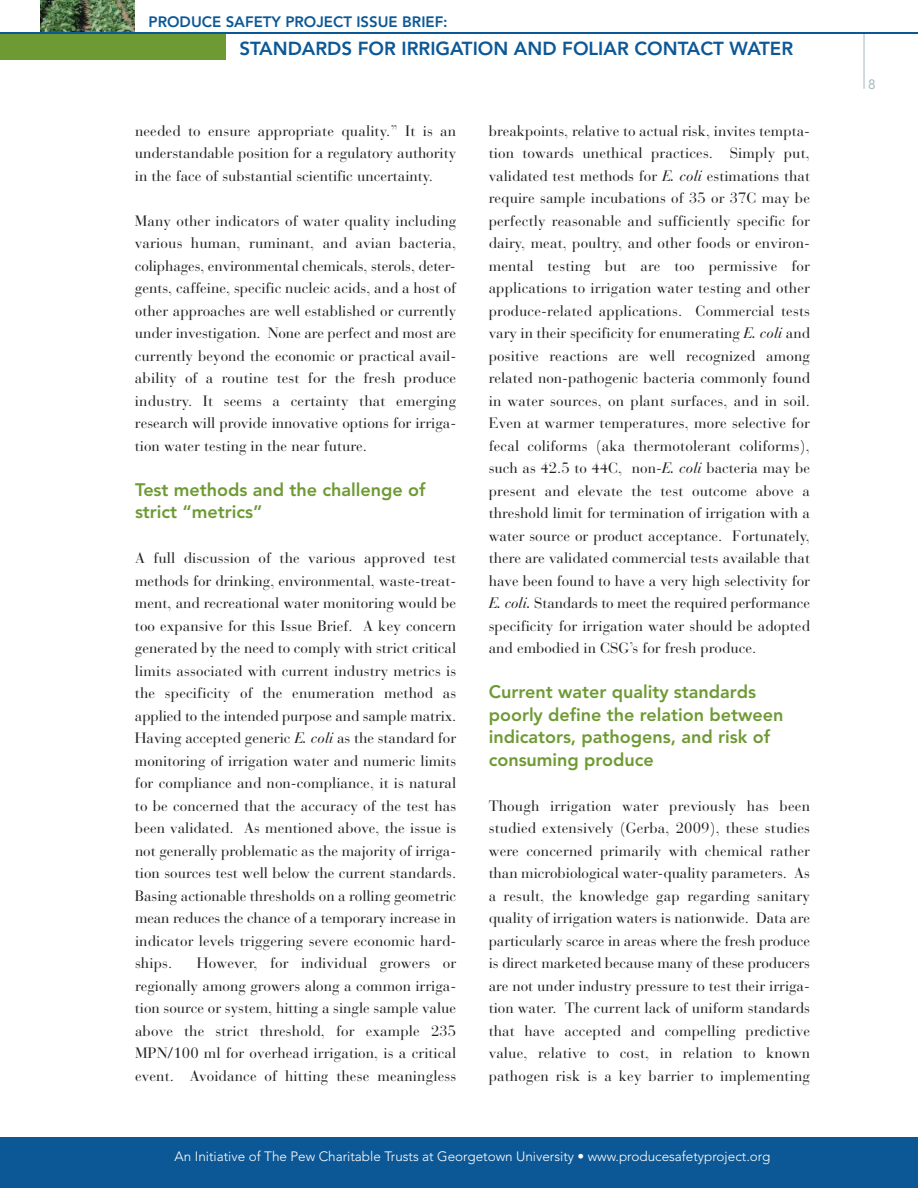
<style>
.page{position:relative;width:918px;height:1188px;background:#fff}
.page>*{position:absolute;margin:0;border:0;box-sizing:border-box;transform-origin:0 0}
.t1{font:800 18.75px "Avenir";color:#0c5896}
.t2{font:800 18px/22.5px "Avenir";color:#6e9a34}
.t3{font:15px/22.5px "Bauer Bodoni";letter-spacing:.005em;color:#231f20;text-align:justify}
.t4{font:800 15px "Avenir";color:#0c5896}
.t5{font:300 13.5px "Avenir";color:#fff}
.t6{font:13.5px "Avenir";color:#a4b7ba}
.s1{font-style:italic}
</style>
<div class="page">
<img style="left:41px;top:0;width:94px;height:32px">
<hr style="left:864px;top:33px;width:1px;height:56px;background:#a4b7ba">
<div style="left:0;top:1137px;width:918px;height:51px;background:#0c5896"></div>
<hr style="left:0;top:32px;width:918px;height:2px;background:#0c5896">
<div style="left:0;top:34px;width:226px;height:25px;background:#6e9a34"></div>
<p class="t4" style="left:149px;top:16px;width:301px">PRODUCE SAFETY PROJECT ISSUE BRIEF:</p>
<p class="t1" style="left:239px;top:41px;width:555px">STANDARDS FOR IRRIGATION AND FOLIAR CONTACT WATER</p>
<p class="t3" style="left:135px;top:121px;width:323px">needed to ensure appropriate quality.” It is an understandable position for a regulatory authority in the face of substantial scientific uncertainty.</p>
<p class="t3" style="left:135px;top:211px;width:323px">Many other indicators of water quality including various human, ruminant, and avian bacteria, coliphages, environmental chemicals, sterols, deter&shy;gents, caffeine, specific nucleic acids, and a host of other approaches are well established or currently under investigation. None are perfect and most are currently beyond the economic or practical avail&shy;ability of a routine test for the fresh produce industry. It seems a certainty that emerging research will provide innovative options for irriga&shy;tion water testing in the near future.</p>
<p class="t2" style="left:135px;top:480px;width:292px">Test methods and the challenge of strict “metrics”</p>
<p class="t3" style="left:135px;top:549px;width:323px">A full discussion of the various approved test methods for drinking, environmental, waste-treat&shy;ment, and recreational water monitoring would be too expansive for this Issue Brief. A key concern generated by the need to comply with strict critical limits associated with current industry metrics is the specificity of the enumeration method as applied to the intended purpose and sample matrix.<br>Having accepted generic <span class="s1">E. coli</span> as the standard for monitoring of irrigation water and numeric limits for compliance and non-compliance, it is natural to be concerned that the accuracy of the test has been validated. As mentioned above, the issue is not generally problematic as the majority of irriga&shy;tion sources test well below the current standards.<br>Basing actionable thresholds on a rolling geometric mean reduces the chance of a temporary increase in indicator levels triggering severe economic hard&shy;ships.</p>
<p class="t3" style="left:135px;top:954px;width:323px;text-indent:62px">However, for individual growers or regionally among growers along a common irriga&shy;tion source or system, hitting a single sample value above the strict threshold, for example 235<br>MPN/100 ml for overhead irrigation, is a critical event. Avoidance of hitting these meaningless</p>
<p class="t3" style="left:489px;top:121px;width:323px">breakpoints, relative to actual risk, invites tempta&shy;tion towards unethical practices. Simply put, validated test methods for <span class="s1">E. coli</span> estimations that require sample incubations of 35 or 37C may be perfectly reasonable and sufficiently specific for dairy, meat, poultry, and other foods or environ&shy;mental testing but are too permissive for applications to irrigation water testing and other produce-related applications. Commercial tests vary in their specificity for enumerating <span class="s1">E. coli</span> and positive reactions are well recognized among related non-pathogenic bacteria commonly found in water sources, on plant surfaces, and in soil.<br>Even at warmer temperatures, more selective for fecal coliforms (aka thermotolerant coliforms), such as 42.5 to 44C, non-<span class="s1">E. coli</span> bacteria may be present and elevate the test outcome above a threshold limit for termination of irrigation with a water source or product acceptance. Fortunately, there are validated commercial tests available that have been found to have a very high selectivity for <span class="s1">E. coli.</span> Standards to meet the required performance specificity for irrigation water should be adopted and embodied in CSG’s for fresh produce.</p>
<p class="t2" style="left:489px;top:682px;width:296px">Current water quality standards poorly define the relation between indicators, pathogens, and risk of consuming produce</p>
<p class="t3" style="left:489px;top:796px;width:323px">Though irrigation water previously has been studied extensively (Gerba, 2009), these studies were concerned primarily with chemical rather than microbiological water-quality parameters. As a result, the knowledge gap regarding sanitary quality of irrigation waters is nationwide. Data are particularly scarce in areas where the fresh produce is direct marketed because many of these producers are not under industry pressure to test their irriga&shy;tion water. The current lack of uniform standards that have accepted and compelling predictive value, relative to cost, in relation to known pathogen risk is a key barrier to implementing</p>
<p class="t5" style="left:175px;top:1150px;width:597px">An Initiative of The Pew Charitable Trusts at Georgetown University • www.producesafetyproject.org</p>
<p class="t6" style="left:868px;top:79px;width:9px">8</p>
</div>
